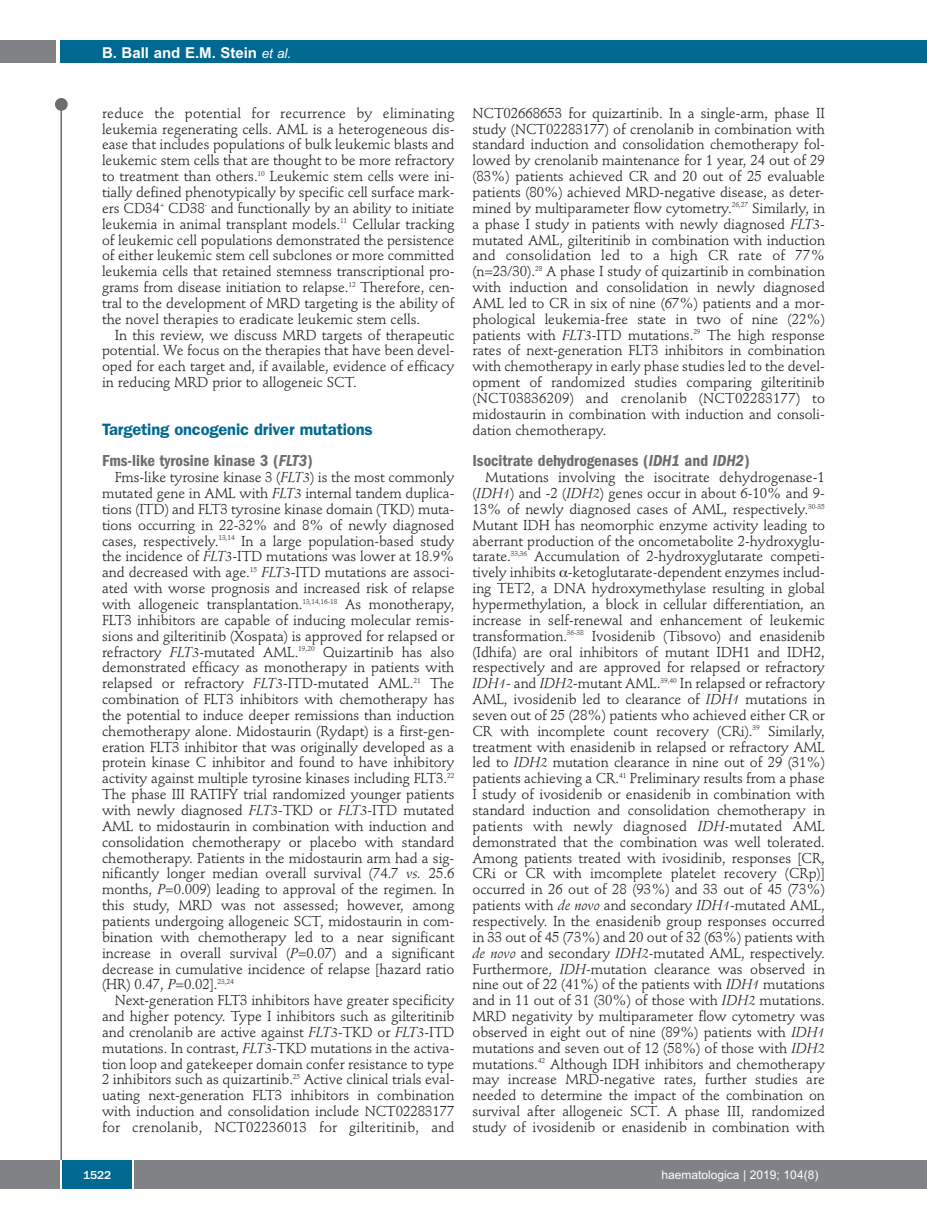
<style>
.page{position:relative;width:927px;height:1225px;background:#fff}
.page>*{position:absolute;margin:0;border:0;box-sizing:border-box;transform-origin:0 0}
.t1{font:600 16.5px/31.7px "Franklin Gothic";letter-spacing:-.01em;color:#006991}
.t2{font:600 condensed 16.5px "Franklin Gothic";color:#6c6d70}
.t3{font:700 15px "Arial";color:#fff}
.t4{font:14.25px/15.9px "Stempel Schneidler";letter-spacing:-.005em;color:#231f20;text-align:justify}
.t5{font:12px "Arial";color:#fff}
.t6{font:500 12px "Franklin Gothic";color:#fff}
.s1{font-weight:400;font-style:italic;font-size:13.5px}
.s2{font-stretch:condensed;color:#6c6d70}
.s3{font-style:italic;font-stretch:condensed;color:#6c6d70}
.s4{font-style:italic}
</style>
<div class="page">
<div style="left:911px;top:40px;width:16px;height:22px;background:#006991"></div>
<div style="left:910px;top:1160px;width:17px;height:28px;background:#808285"></div>
<div style="left:55px;top:98px;width:13px;height:13px;background:#6c6d70;border-radius:50%"></div>
<hr style="left:60px;top:101px;width:2px;height:1061px;background:#6c6d70">
<div style="left:60px;top:40px;width:852px;height:22px;background:#006991"></div>
<div style="left:0;top:40px;width:56px;height:22px;background:#808285"></div>
<div style="left:0;top:1160px;width:911px;height:28px;background:#808285"></div>
<div style="left:62px;top:1160px;width:71px;height:28px;background:#006991"></div>
<hr style="left:60px;top:1160px;width:2px;height:28px;background:#fff">
<svg style="left:133px;top:1160px;width:1px;height:28px"></svg>
<p class="t3" style="left:102px;top:44px;width:191px">B. Ball and E.M. Stein <span class="s1">et al.</span></p>
<p class="t4" style="left:102px;top:106px;width:354px">reduce the potential for recurrence by eliminating leukemia regenerating cells. AML is a heterogeneous dis&shy;ease that includes populations of bulk leukemic blasts and leukemic stem cells that are thought to be more refractory to treatment than others.<sup>10</sup> Leukemic stem cells were ini&shy;tially defined phenotypically by specific cell surface mark&shy;ers CD34<sup>+</sup> CD38<sup>-</sup> and functionally by an ability to initiate leukemia in animal transplant models.<sup>11</sup> Cellular tracking of leukemic cell populations demonstrated the persistence of either leukemic stem cell subclones or more committed leukemia cells that retained stemness transcriptional pro&shy;grams from disease initiation to relapse.<sup>12</sup> Therefore, cen&shy;tral to the development of MRD targeting is the ability of the novel therapies to eradicate leukemic stem cells.</p>
<p class="t4" style="left:102px;top:328px;width:354px;text-indent:13px">In this review, we discuss MRD targets of therapeutic potential. We focus on the therapies that have been devel&shy;oped for each target and, if available, evidence of efficacy in reducing MRD prior to allogeneic SCT.</p>
<p class="t1" style="left:102px;top:414px;width:272px">Targeting oncogenic driver mutations<br><span class="s2">Fms-like tyrosine kinase 3 (</span><span class="s3">FLT3</span><span class="s2">)</span></p>
<p class="t4" style="left:102px;top:471px;width:354px;text-indent:13px">Fms-like tyrosine kinase 3 (<span class="s4">FLT3</span>) is the most commonly mutated gene in AML with <span class="s4">FLT3</span> internal tandem duplica&shy;tions (ITD) and FLT3 tyrosine kinase domain (TKD) muta&shy;tions occurring in 22-32% and 8% of newly diagnosed cases, respectively.<sup>13,14</sup> In a large population-based study the incidence of <span class="s4">FLT3</span>-ITD mutations was lower at 18.9% and decreased with age.<sup>15</sup> <span class="s4">FLT3</span>-ITD mutations are associ&shy;ated with worse prognosis and increased risk of relapse with allogeneic transplantation.<sup>13,14,16-18</sup> As monotherapy, FLT3 inhibitors are capable of inducing molecular remis&shy;sions and gilteritinib (Xospata) is approved for relapsed or refractory <span class="s4">FLT3</span>-mutated AML.<sup>19,20</sup> Quizartinib has also demonstrated efficacy as monotherapy in patients with relapsed or refractory <span class="s4">FLT3</span>-ITD-mutated AML.<sup>21</sup> The combination of FLT3 inhibitors with chemotherapy has the potential to induce deeper remissions than induction chemotherapy alone. Midostaurin (Rydapt) is a first-gen&shy;eration FLT3 inhibitor that was originally developed as a protein kinase C inhibitor and found to have inhibitory activity against multiple tyrosine kinases including FLT3.<sup>22<br></sup>The phase III RATIFY trial randomized younger patients with newly diagnosed <span class="s4">FLT3</span>-TKD or <span class="s4">FLT3</span>-ITD mutated AML to midostaurin in combination with induction and consolidation chemotherapy or placebo with standard chemotherapy. Patients in the midostaurin arm had a sig&shy;nificantly longer median overall survival (74.7 <span class="s4">vs.</span> 25.6 months, <span class="s4">P</span>=0.009) leading to approval of the regimen. In this study, MRD was not assessed; however, among patients undergoing allogeneic SCT, midostaurin in com&shy;bination with chemotherapy led to a near significant increase in overall survival (<span class="s4">P</span>=0.07) and a significant decrease in cumulative incidence of relapse [hazard ratio (HR) 0.47, <span class="s4">P</span>=0.02].<sup>23,24</sup></p>
<p class="t4" style="left:102px;top:993px;width:354px;text-indent:13px">Next-generation FLT3 inhibitors have greater specificity and higher potency. Type I inhibitors such as gilteritinib and crenolanib are active against <span class="s4">FLT3</span>-TKD or <span class="s4">FLT3</span>-ITD mutations. In contrast, <span class="s4">FLT3</span>-TKD mutations in the activa&shy;tion loop and gatekeeper domain confer resistance to type 2 inhibitors such as quizartinib.<sup>25</sup> Active clinical trials eval&shy;uating next-generation FLT3 inhibitors in combination with induction and consolidation include NCT02283177 for crenolanib, NCT02236013 for gilteritinib, and</p>
<p class="t4" style="left:472px;top:106px;width:354px">NCT02668653 for quizartinib. In a single-arm, phase II study (NCT02283177) of crenolanib in combination with standard induction and consolidation chemotherapy fol&shy;lowed by crenolanib maintenance for 1 year, 24 out of 29 (83%) patients achieved CR and 20 out of 25 evaluable patients (80%) achieved MRD-negative disease, as deter&shy;mined by multiparameter flow cytometry.<sup>26,27</sup> Similarly, in a phase I study in patients with newly diagnosed <span class="s4">FLT3</span>- mutated AML, gilteritinib in combination with induction and consolidation led to a high CR rate of 77% (n=23/30).<sup>28</sup> A phase I study of quizartinib in combination with induction and consolidation in newly diagnosed AML led to CR in six of nine (67%) patients and a mor&shy;phological leukemia-free state in two of nine (22%) patients with <span class="s4">FLT3</span>-ITD mutations.<sup>29</sup> The high response rates of next-generation FLT3 inhibitors in combination with chemotherapy in early phase studies led to the devel&shy;opment of randomized studies comparing gilteritinib (NCT03836209) and crenolanib (NCT02283177) to midostaurin in combination with induction and consoli&shy;dation chemotherapy.</p>
<p class="t2" style="left:472px;top:455px;width:279px">Isocitrate dehydrogenases (<span class="s4">IDH1</span> and <span class="s4">IDH2</span>)</p>
<p class="t4" style="left:472px;top:471px;width:354px;text-indent:13px">Mutations involving the isocitrate dehydrogenase-1 (<span class="s4">IDH1</span>) and -2 (<span class="s4">IDH2</span>) genes occur in about 6-10% and 9- 13% of newly diagnosed cases of AML, respectively.<sup>30-35<br></sup>Mutant IDH has neomorphic enzyme activity leading to aberrant production of the oncometabolite 2-hydroxyglu&shy;tarate.<sup>33,36</sup> Accumulation of 2-hydroxyglutarate competi&shy;tively inhibits -ketoglutarate-dependent enzymes includ&shy;ing TET2, a DNA hydroxymethylase resulting in global hypermethylation, a block in cellular differentiation, an increase in self-renewal and enhancement of leukemic transformation.<sup>36-38</sup> Ivosidenib (Tibsovo) and enasidenib (Idhifa) are oral inhibitors of mutant IDH1 and IDH2, respectively and are approved for relapsed or refractory <span class="s4">IDH1</span>- and <span class="s4">IDH2</span>-mutant AML.<sup>39,40</sup> In relapsed or refractory AML, ivosidenib led to clearance of <span class="s4">IDH1</span> mutations in seven out of 25 (28%) patients who achieved either CR or CR with incomplete count recovery (CRi).<sup>39</sup> Similarly, treatment with enasidenib in relapsed or refractory AML led to <span class="s4">IDH2</span> mutation clearance in nine out of 29 (31%) patients achieving a CR.<sup>41</sup> Preliminary results from a phase I study of ivosidenib or enasidenib in combination with standard induction and consolidation chemotherapy in patients with newly diagnosed <span class="s4">IDH</span>-mutated AML demonstrated that the combination was well tolerated.<br>Among patients treated with ivosidinib, responses [CR, CRi or CR with imcomplete platelet recovery (CRp)] occurred in 26 out of 28 (93%) and 33 out of 45 (73%) patients with <span class="s4">de novo</span> and secondary <span class="s4">IDH1</span>-mutated AML, respectively. In the enasidenib group responses occurred in 33 out of 45 (73%) and 20 out of 32 (63%) patients with <span class="s4">de novo</span> and secondary <span class="s4">IDH2</span>-mutated AML, respectively.<br>Furthermore, <span class="s4">IDH</span>-mutation clearance was observed in nine out of 22 (41%) of the patients with <span class="s4">IDH1</span> mutations and in 11 out of 31 (30%) of those with <span class="s4">IDH2</span> mutations.<br>MRD negativity by multiparameter flow cytometry was observed in eight out of nine (89%) patients with <span class="s4">IDH1 </span>mutations and seven out of 12 (58%) of those with <span class="s4">IDH2 </span>mutations.<sup>42</sup> Although IDH inhibitors and chemotherapy may increase MRD-negative rates, further studies are needed to determine the impact of the combination on survival after allogeneic SCT. A phase III, randomized study of ivosidenib or enasidenib in combination with</p>
<p class="t6" style="left:83px;top:1167px;width:30px">1522</p>
<p class="t5" style="left:661px;top:1167px;width:158px">haematologica | 2019; 104(8)</p>
</div>
